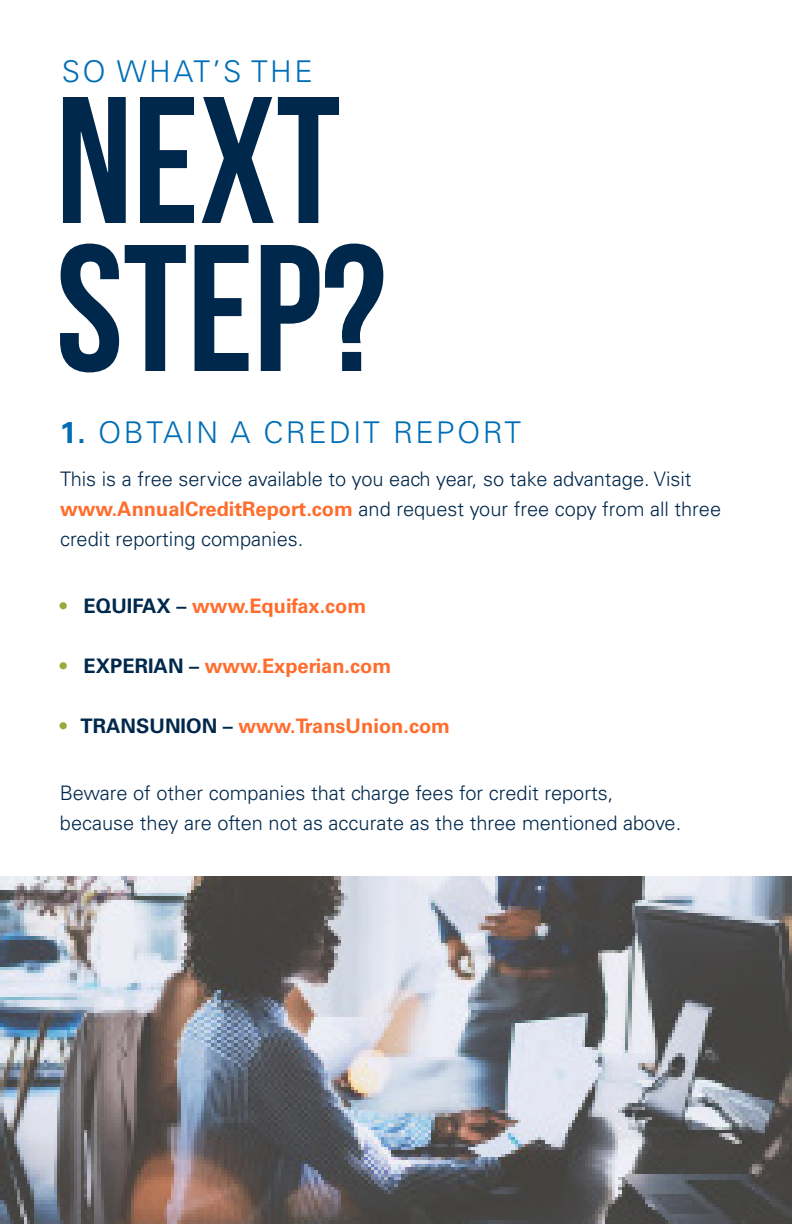
<style>
.page{position:relative;width:792px;height:1224px;background:#fff}
.page>*{position:absolute;margin:0;border:0;box-sizing:border-box;transform-origin:0 0}
.t1{font:180px "Bebas Neue";color:#00284c}
.t2{font:300 30px "Univers LT Std";letter-spacing:.08em;color:#006eb6}
.t3{font:300 20px/30px "Univers LT Std";color:#00284c}
.t4{font:700 20px "Univers LT Std";color:#ff6d2d}
.s1{font-weight:700}
.s2{font-weight:700;color:#ff6d2d}
.s3{color:#98ab3b}
.s4{color:#00284c}
</style>
<div class="page">
<img style="left:0;top:877px;width:792px;height:347px">
<p class="t2" style="left:62px;top:53px;width:252px">SO WHAT’S THE</p>
<p class="t1" style="left:56px;top:62px;width:286px">NEXT</p>
<p class="t1" style="left:56px;top:210px;width:332px">STEP?</p>
<p class="t2" style="left:60px;top:414px;width:463px"><span class="s1">1.</span> OBTAIN A CREDIT REPORT</p>
<p class="t3" style="left:60px;top:464px;width:663px">This is a free service available to you each year, so take advantage. Visit <span class="s2">www.AnnualCreditReport.com</span> and request your free copy from all three credit reporting companies.</p>
<p class="t4" style="left:60px;top:594px;width:308px"><span class="s3">•</span> <span class="s4">EQUIFAX –</span> www.Equifax.com</p>
<p class="t4" style="left:60px;top:654px;width:333px"><span class="s3">•</span> <span class="s4">EXPERIAN –</span> www.Experian.com</p>
<p class="t4" style="left:60px;top:714px;width:392px"><span class="s3">•</span> <span class="s4">TRANSUNION –</span> www.TransUnion.com</p>
<p class="t3" style="left:60px;top:778px;width:623px">Beware of other companies that charge fees for credit reports, because they are often not as accurate as the three mentioned above.</p>
</div>
